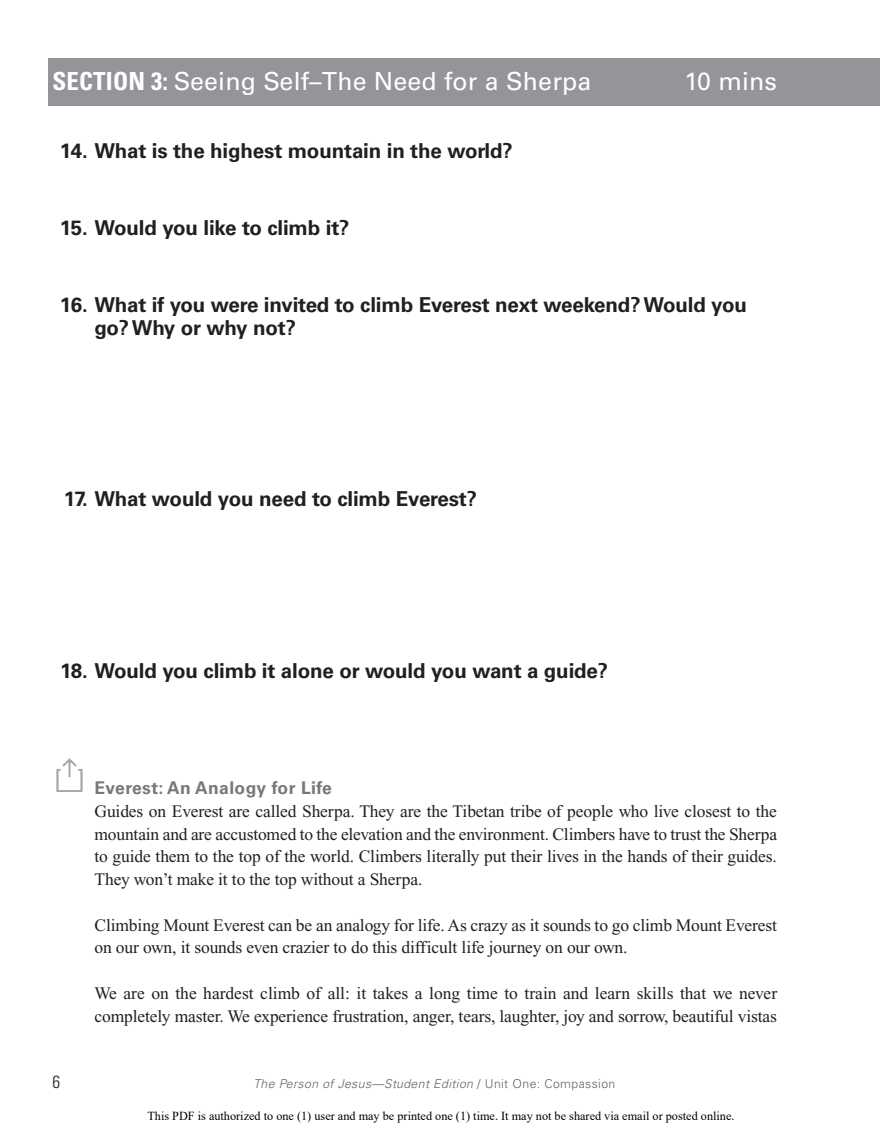
<style>
.page{position:relative;width:882px;height:1134px;background:#fff}
.page>*{position:absolute;margin:0;border:0;box-sizing:border-box;transform-origin:0 0}
.SectionTitle_LeftPg{font:24.85px "Univers LT Std";letter-spacing:.005em;color:#fff}
.Question_Blk_1_in_SA{font:700 20.65px/22.8px "Univers LT Std";letter-spacing:-.01em;color:#231f20}
.Question_Blk_quarter{font:700 20.65px "Univers LT Std";letter-spacing:-.01em;color:#231f20}
.Question_Blk_half_in{font:700 20.65px "Univers LT Std";letter-spacing:-.01em;color:#231f20}
.Body_HB_Answer_Blk_S{font:17.5px/22.8px "Times New Roman";letter-spacing:-.005em;color:#231f20}
.Sub1_Icon{font:700 17.5px "Univers LT Std";letter-spacing:.02em;color:#76787b}
.t1{font:300 condensed 17.5px "Univers LT Std";color:#231f20}
.t2{font:12.25px "Times New Roman";color:#000}
.t3{font:italic 300 12.25px "Univers LT Std";letter-spacing:.03em;color:#636366}
.s1{font-weight:700;font-stretch:condensed}
.s2{font-style:normal}
</style>
<div class="page">
<div style="left:49px;top:58px;width:831px;height:48px;background:#939598"></div>
<img style="left:56px;top:758px;width:27px;height:34px">
<p class="SectionTitle_LeftPg" style="left:52px;top:66px;width:540px"><span class="s1">SECTION 3:</span> Seeing Self–The Need for a Sherpa</p>
<p class="SectionTitle_LeftPg" style="left:685px;top:66px;width:94px">10 mins</p>
<p class="Question_Blk_quarter" style="left:60px;top:139px;width:454px">14. What is the highest mountain in the world?</p>
<p class="Question_Blk_quarter" style="left:60px;top:216px;width:291px">15. Would you like to climb it?</p>
<p class="Question_Blk_1_in_SA" style="left:94px;top:294px;width:654px;text-indent:-35px">16. What if you were invited to climb Everest next weekend? Would you go? Why or why not?</p>
<p class="Question_Blk_1_in_SA" style="left:64px;top:488px;width:415px">17. What would you need to climb Everest?</p>
<p class="Question_Blk_half_in" style="left:60px;top:659px;width:550px">18. Would you climb it alone or would you want a guide?</p>
<p class="Sub1_Icon" style="left:94px;top:778px;width:239px">Everest: An Analogy for Life</p>
<p class="Body_HB_Answer_Blk_S" style="left:94px;top:800px;width:684px;text-align:justify">Guides on Everest are called Sherpa. They are the Tibetan tribe of people who live closest to the mountain and are accustomed to the elevation and the environment. Climbers have to trust the Sherpa to guide them to the top of the world. Climbers literally put their lives in the hands of their guides.<br>They won’t make it to the top without a Sherpa.</p>
<p class="Body_HB_Answer_Blk_S" style="left:94px;top:914px;width:684px">Climbing Mount Everest can be an analogy for life. As crazy as it sounds to go climb Mount Everest on our own, it sounds even crazier to do this difficult life journey on our own.</p>
<p class="Body_HB_Answer_Blk_S" style="left:94px;top:982px;width:684px">We are on the hardest climb of all: it takes a long time to train and learn skills that we never completely master. We experience frustration, anger, tears, laughter, joy and sorrow, beautiful vistas</p>
<p class="t1" style="left:52px;top:1072px;width:9px">6</p>
<p class="t3" style="left:254px;top:1076px;width:363px">The Person of Jesus—Student Edition <span class="s2">/ Unit One: Compassion</span></p>
<p class="t2" style="left:147px;top:1107px;width:589px">This PDF is authorized to one (1) user and may be printed one (1) time. It may not be shared via email or posted online.</p>
</div>
